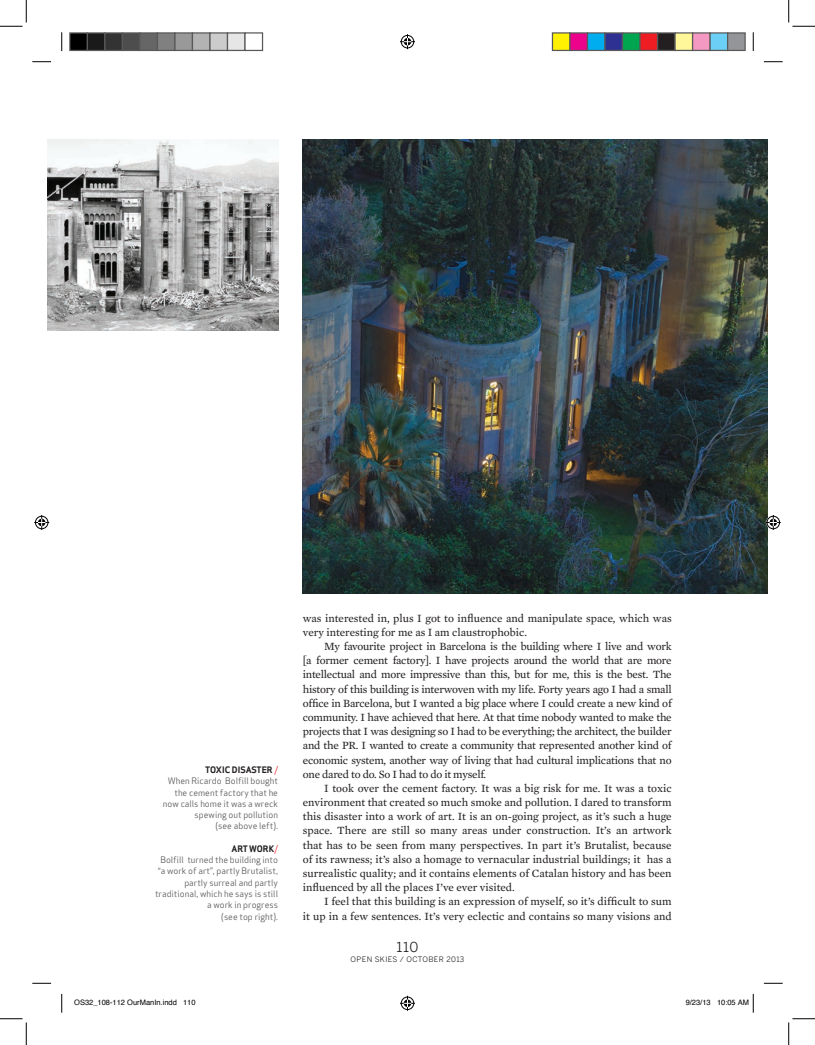
<style>
.page{position:relative;width:815px;height:1045px;background:#fff}
.page>*{position:absolute;margin:0;border:0;box-sizing:border-box;transform-origin:0 0}
.t1{font:13.75px "Benton Sans";color:#231f20}
.t2{font:11.25px/14.1px "Mercury Text G2";color:#231f20;text-align:justify}
.t3{font:8.75px/11.2px "Apex Sans";color:#57585a;text-align:right}
.t4{font:7.5px "Helvetica";color:#000}
.t5{font:7.5px "Benton Sans";letter-spacing:.05em;color:#231f20}
.s1{font-weight:700;color:#231f20}
.s2{color:#ee1d23}
</style>
<div class="page">
<img style="left:303px;top:140px;width:464px;height:453px">
<img style="left:48px;top:140px;width:230px;height:191px">
<svg style="left:32px;top:61px;width:19px;height:1px"></svg>
<svg style="left:763px;top:61px;width:19px;height:1px"></svg>
<svg style="left:32px;top:982px;width:19px;height:2px"></svg>
<svg style="left:763px;top:982px;width:19px;height:2px"></svg>
<svg style="left:61px;top:32px;width:1px;height:19px"></svg>
<svg style="left:61px;top:994px;width:1px;height:18px"></svg>
<svg style="left:752px;top:32px;width:1px;height:19px"></svg>
<svg style="left:0;top:0;width:27px;height:27px"></svg>
<svg style="left:0;top:1018px;width:27px;height:27px"></svg>
<svg style="left:788px;top:0;width:26px;height:27px"></svg>
<svg style="left:788px;top:1018px;width:26px;height:27px"></svg>
<svg style="left:400px;top:34px;width:15px;height:15px"></svg>
<svg style="left:400px;top:995px;width:15px;height:15px"></svg>
<svg style="left:34px;top:515px;width:15px;height:15px"></svg>
<svg style="left:765px;top:515px;width:15px;height:15px"></svg>
<div style="left:70px;top:33px;width:17px;height:17px;background:#000"></div>
<div style="left:69px;top:32px;width:19px;height:19px;border:1px solid #595959"></div>
<div style="left:87px;top:33px;width:18px;height:17px;background:#1a1a1a"></div>
<div style="left:87px;top:32px;width:18px;height:19px;border:1px solid #595959"></div>
<div style="left:105px;top:33px;width:17px;height:17px;background:#333"></div>
<div style="left:104px;top:32px;width:19px;height:19px;border:1px solid #595959"></div>
<div style="left:122px;top:33px;width:18px;height:17px;background:#4d4d4d"></div>
<div style="left:122px;top:32px;width:18px;height:19px;border:1px solid #595959"></div>
<div style="left:140px;top:33px;width:17px;height:17px;background:#666"></div>
<div style="left:139px;top:32px;width:19px;height:19px;border:1px solid #595959"></div>
<div style="left:157px;top:33px;width:18px;height:17px;background:#808080"></div>
<div style="left:157px;top:32px;width:18px;height:19px;border:1px solid #595959"></div>
<div style="left:175px;top:33px;width:17px;height:17px;background:#999"></div>
<div style="left:174px;top:32px;width:19px;height:19px;border:1px solid #595959"></div>
<div style="left:192px;top:33px;width:18px;height:17px;background:#b3b3b3"></div>
<div style="left:192px;top:32px;width:18px;height:19px;border:1px solid #595959"></div>
<div style="left:210px;top:33px;width:17px;height:17px;background:#ccc"></div>
<div style="left:209px;top:32px;width:19px;height:19px;border:1px solid #595959"></div>
<div style="left:227px;top:33px;width:18px;height:17px;background:#e6e6e6"></div>
<div style="left:227px;top:32px;width:18px;height:19px;border:1px solid #595959"></div>
<div style="left:244px;top:32px;width:19px;height:19px;border:1px solid #595959"></div>
<div style="left:552px;top:33px;width:18px;height:17px;background:#fff101"></div>
<div style="left:551px;top:32px;width:19px;height:19px;border:1px solid #595959"></div>
<div style="left:570px;top:33px;width:17px;height:17px;background:#ed028c"></div>
<div style="left:569px;top:32px;width:19px;height:19px;border:1px solid #595959"></div>
<div style="left:587px;top:33px;width:18px;height:17px;background:#00aeef"></div>
<div style="left:586px;top:32px;width:19px;height:19px;border:1px solid #595959"></div>
<div style="left:605px;top:33px;width:17px;height:17px;background:#2e3092"></div>
<div style="left:604px;top:32px;width:19px;height:19px;border:1px solid #595959"></div>
<div style="left:622px;top:33px;width:18px;height:17px;background:#00a54f"></div>
<div style="left:621px;top:32px;width:19px;height:19px;border:1px solid #595959"></div>
<div style="left:640px;top:33px;width:17px;height:17px;background:#ee1d23"></div>
<div style="left:639px;top:32px;width:19px;height:19px;border:1px solid #595959"></div>
<div style="left:657px;top:33px;width:18px;height:17px;background:#231f20"></div>
<div style="left:656px;top:32px;width:19px;height:19px;border:1px solid #595959"></div>
<div style="left:675px;top:33px;width:17px;height:17px;background:#fff79a"></div>
<div style="left:674px;top:32px;width:19px;height:19px;border:1px solid #595959"></div>
<div style="left:692px;top:33px;width:18px;height:17px;background:#f499c2"></div>
<div style="left:691px;top:32px;width:19px;height:19px;border:1px solid #595959"></div>
<div style="left:710px;top:33px;width:17px;height:17px;background:#6bcff6"></div>
<div style="left:709px;top:32px;width:19px;height:19px;border:1px solid #595959"></div>
<div style="left:727px;top:33px;width:18px;height:17px;background:#939598"></div>
<div style="left:726px;top:32px;width:19px;height:19px;border:1px solid #595959"></div>
<svg style="left:752px;top:994px;width:1px;height:18px"></svg>
<p class="t3" style="left:163px;top:764px;width:116px"><span class="s1">TOXIC DISASTER</span> <span class="s2">/<br></span>When Ricardo Bolfill bought the cement factory that he now calls home it was a wreck spewing out pollution<br>(see above left).</p>
<p class="t3" style="left:155px;top:843px;width:124px"><span class="s1">ART WORK</span><span class="s2">/<br></span>Bolfill turned the building into “a work of art”, partly Brutalist, partly surreal and partly traditional, which he says is still a work in progress<br>(see top right).</p>
<p class="t2" style="left:303px;top:611px;width:370px">was interested in, plus I got to influence and manipulate space, which was very interesting for me as I am claustrophobic.</p>
<p class="t2" style="left:303px;top:639px;width:370px;text-indent:21px">My favourite project in Barcelona is the building where I live and work [a former cement factory]. I have projects around the world that are more intellectual and more impressive than this, but for me, this is the best. The history of this building is interwoven with my life. Forty years ago I had a small office in Barcelona, but I wanted a big place where I could create a new kind of community. I have achieved that here. At that time nobody wanted to make the projects that I was designing so I had to be everything; the architect, the builder and the PR. I wanted to create a community that represented another kind of economic system, another way of living that had cultural implications that no one dared to do. So I had to do it myself.</p>
<p class="t2" style="left:303px;top:781px;width:370px;text-indent:21px">I took over the cement factory. It was a big risk for me. It was a toxic environment that created so much smoke and pollution. I dared to transform this disaster into a work of art. It is an on-going project, as it’s such a huge space. There are still so many areas under construction. It’s an artwork that has to be seen from many perspectives. In part it’s Brutalist, because of its rawness; it’s also a homage to vernacular industrial buildings; it has a surrealistic quality; and it contains elements of Catalan history and has been influenced by all the places I’ve ever visited.</p>
<p class="t2" style="left:303px;top:894px;width:370px;text-align:right">I feel that this building is an expression of myself, so it’s difficult to sum<br>it up in a few sentences. It’s very eclectic and contains so many visions and</p>
<p class="t1" style="left:396px;top:939px;width:24px">110</p>
<p class="t5" style="left:350px;top:955px;width:115px">OPEN SKIES / OCTOBER 2013</p>
<p class="t4" style="left:74px;top:996px;width:123px">OS32_108-112 OurManIn.indd 110</p>
<p class="t4" style="left:685px;top:996px;width:65px">9/23/13 10:05 AM</p>
</div>
